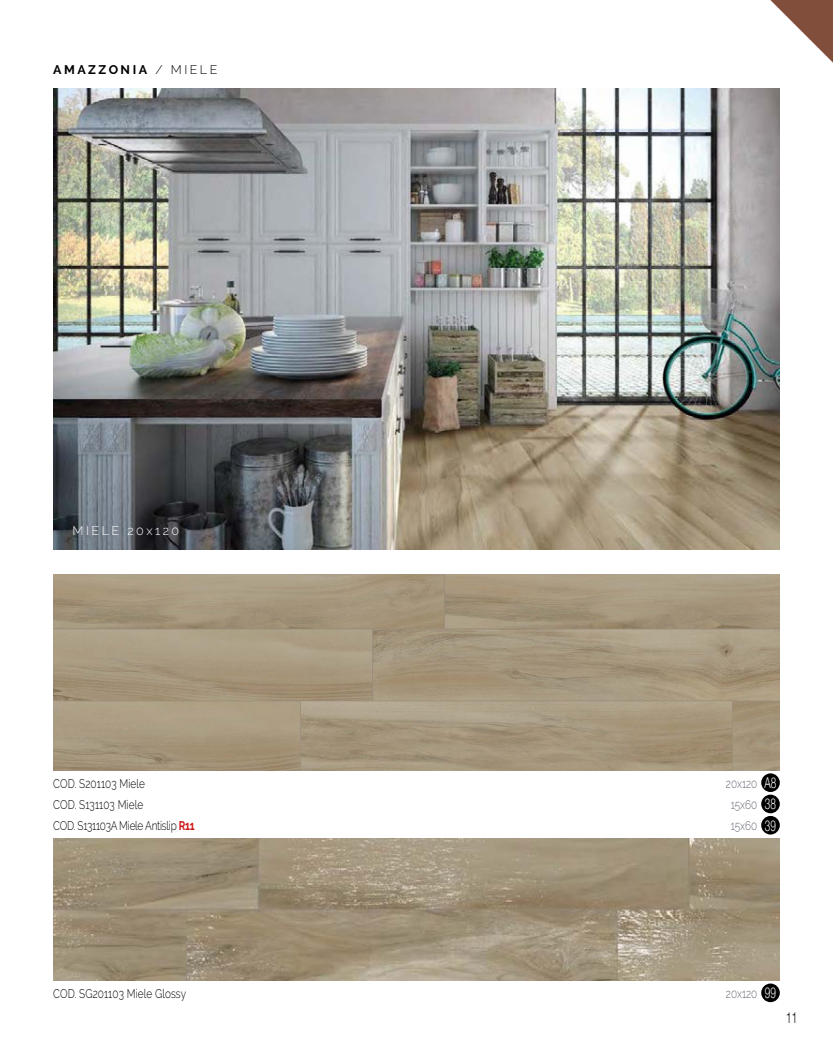
<style>
.page{position:relative;width:833px;height:1053px;background:#fff}
.page>*{position:absolute;margin:0;border:0;box-sizing:border-box;transform-origin:0 0}
.t1{font:300 15px "Helvetica Neue";color:#000;scale:.67 1}
.t2{font:300 12.5px "Raleway";letter-spacing:.01em;color:#000;scale:.8 1}
.t3{font:300 12.5px "Raleway";color:#666a75;scale:.8 1}
.t4{font:300 12.5px "Raleway";letter-spacing:-.025em;color:#000;scale:.8 1}
.t5{font:700 12.5px "Raleway";letter-spacing:.2em;color:#000}
.t6{font:300 12.5px "Raleway";letter-spacing:.2em;color:#fff}
.s1{font-weight:300}
.s2{font-family:"Helvetica Neue";font-size:15px;color:#fff}
.s3{font-weight:700;color:#cd171a}
</style>
<div class="page">
<img style="left:53px;top:574px;width:727px;height:196px">
<div style="left:761px;top:773px;width:19px;height:19px;background:#000;border-radius:50%"></div>
<div style="left:761px;top:794px;width:19px;height:19px;background:#000;border-radius:50%"></div>
<div style="left:761px;top:815px;width:19px;height:19px;background:#000;border-radius:50%"></div>
<img style="left:53px;top:838px;width:727px;height:142px">
<div style="left:761px;top:983px;width:19px;height:19px;background:#000;border-radius:50%"></div>
<img style="left:53px;top:89px;width:727px;height:461px">
<svg style="left:770px;top:0;width:63px;height:63px"></svg>
<p class="t5" style="left:53px;top:63px;width:166px">AMAZZONIA <span class="s1">/ MIELE</span></p>
<p class="t6" style="left:73px;top:523px;width:108px">MIELE 20x120</p>
<p class="t2" style="left:53px;top:776px;width:116px">COD. S201103 Miele</p>
<p class="t3" style="left:726px;top:776px;width:65px">20x120 <span class="s2">A8</span></p>
<p class="t2" style="left:53px;top:797px;width:114px">COD. S131103 Miele</p>
<p class="t3" style="left:731px;top:797px;width:58px">15x60 <span class="s2">38</span></p>
<p class="t4" style="left:53px;top:818px;width:179px">COD. S131103A Miele Antislip <span class="s3">R11</span></p>
<p class="t3" style="left:731px;top:818px;width:58px">15x60 <span class="s2">39</span></p>
<p class="t2" style="left:53px;top:986px;width:168px">COD. SG201103 Miele Glossy</p>
<p class="t3" style="left:726px;top:986px;width:64px">20x120 <span class="s2">99</span></p>
<p class="t1" style="left:786px;top:1005px;width:18px">11</p>
</div>
